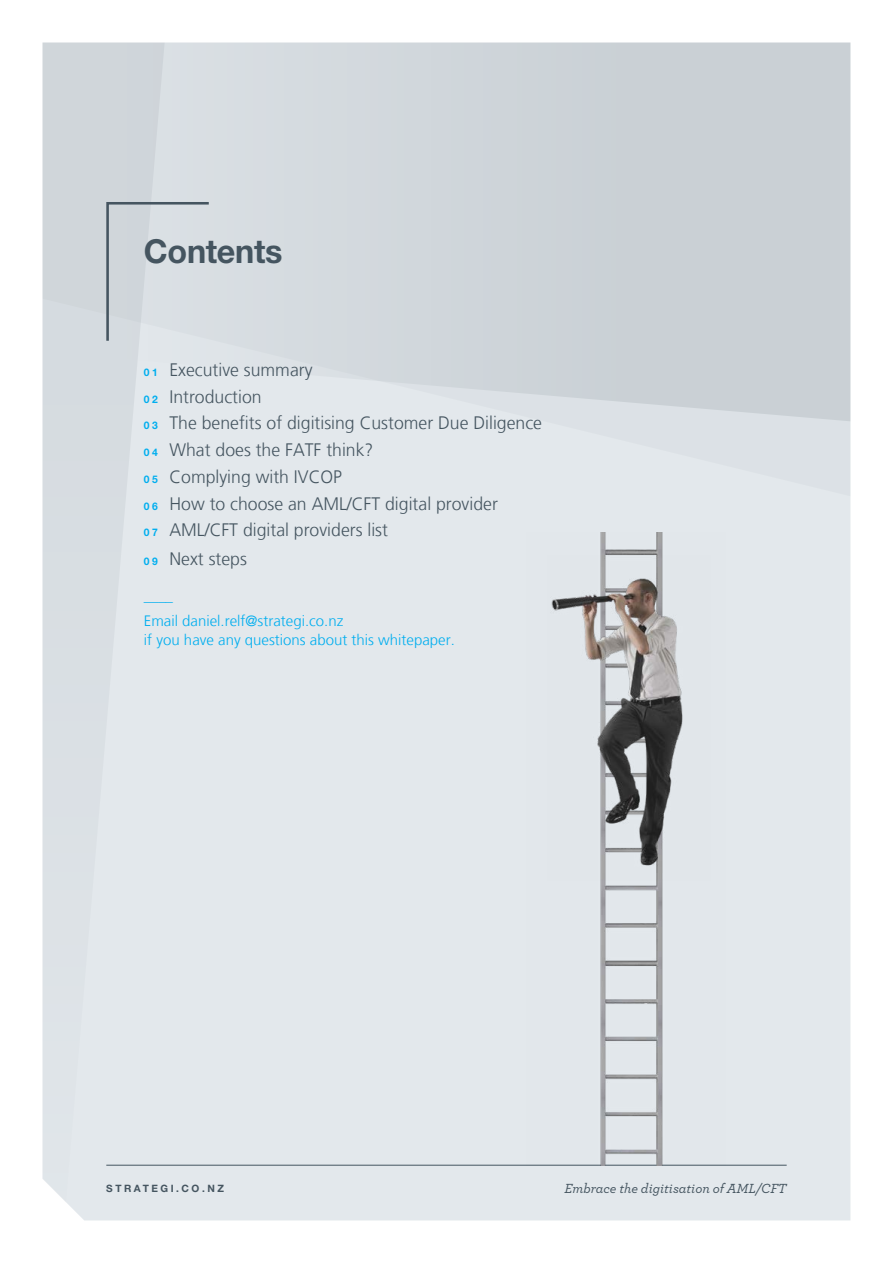
<style>
.page{position:relative;width:893px;height:1263px;background:#fff}
.page>*{position:absolute;margin:0;border:0;box-sizing:border-box;transform-origin:0 0}
.t1{font:700 33px "Helvetica Neue LT Std";letter-spacing:-.01em;color:#455560}
.t2{font:300 18px/26.7px "Frutiger LT";color:#455560}
.t3{font:300 15px/24.8px "Frutiger LT";color:#00aeef}
.t4{font:italic 500 13.8px "Archer";color:#455560}
.t5{font:700 10.2px "Helvetica Neue LT Std";letter-spacing:.25em;color:#455560}
.s1{font-family:"Helvetica Neue LT Std";font-weight:700;font-size:10.5px;color:#00aeef}
</style>
<div class="page">
<div style="left:170px;top:512px;width:680px;height:708px;background:#e3e8ec"></div>
<svg style="left:43px;top:512px;width:127px;height:708px;background:#dfe5e9"></svg>
<svg style="left:43px;top:427px;width:807px;height:85px;background:#e0e5e9"></svg>
<svg style="left:43px;top:43px;width:807px;height:384px;background:#d0d6db"></svg>
<hr style="left:106px;top:1165px;width:681px;height:1px;background:#455560">
<svg style="left:105px;top:201px;width:106px;height:142px;background:#d0d6db"></svg>
<img style="left:526px;top:533px;width:199px;height:632px">
<img style="left:547px;top:556px;width:164px;height:325px">
<h1 class="t1" style="left:144px;top:231px;width:140px">Contents</h1>
<p class="t2" style="left:144px;top:356px;width:399px"><span class="s1">0 1</span> Executive summary<br><span class="s1">0 2</span> Introduction<br><span class="s1">0 3</span> The benefits of digitising Customer Due Diligence<br><span class="s1">0 4</span> What does the FATF think?<br><span class="s1">0 5</span> Complying with IVCOP<br><span class="s1">0 6</span> How to choose an AML/CFT digital provider<br><span class="s1">0 7</span> AML/CFT digital providers list</p>
<p class="t2" style="left:144px;top:546px;width:104px"><span class="s1">0 9</span> Next steps</p>
<p class="t3" style="left:144px;top:584px;width:201px">____<br>Email daniel.relf@strategi.co.nz</p>
<p class="t3" style="left:144px;top:627px;width:312px">if you have any questions about this whitepaper.</p>
<p class="t5" style="left:106px;top:1182px;width:119px">STRATEGI.CO.NZ</p>
<p class="t4" style="left:564px;top:1178px;width:224px">Embrace the digitisation of AML/CFT</p>
</div>
